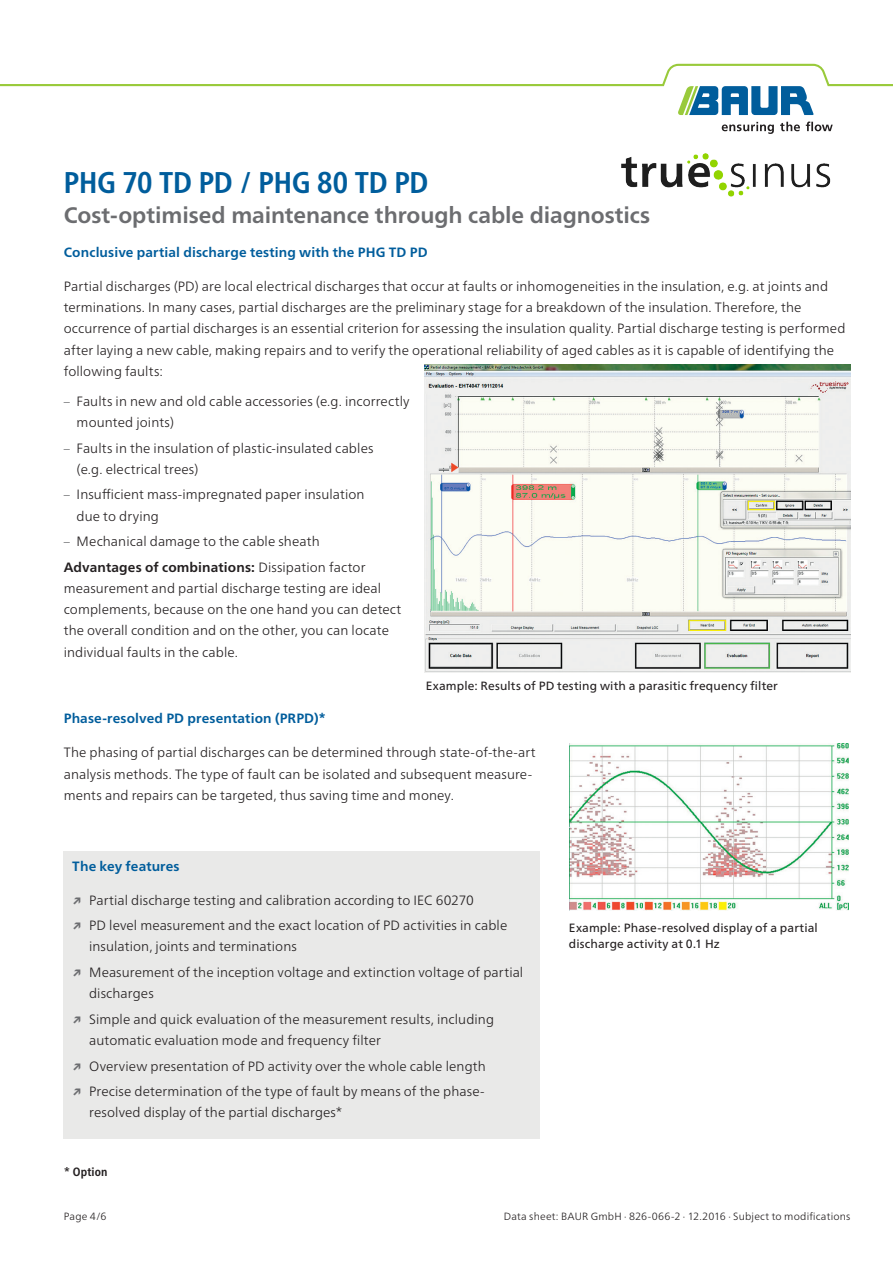
<style>
.page{position:relative;width:893px;height:1263px;background:#fff}
.page>*{position:absolute;margin:0;border:0;box-sizing:border-box;transform-origin:0 0}
.DB_-_Titel_Produktna{font:700 condensed 30px "Frutiger Neue LTW1 G";letter-spacing:-.01em;color:#005d9c}
.DB_-_Titel_Produktbe{font:700 22.5px "Frutiger Neue LTW1 G";letter-spacing:-.005em;color:#6c6d70}
.DB___Fließtext{font:300 13.5px/21.3px "Frutiger Neue LTW1 G";letter-spacing:.005em;color:#231f20}
.DB_-_Condensed_Übers{font:700 13.5px "Frutiger Neue LTW1 G";letter-spacing:.01em;color:#005d9c}
.Text_Legende_zentrie{font:12px/16.5px "Frutiger Neue LTW1 G";letter-spacing:.015em;color:#231f20}
.Text_Legende{font:12px "Frutiger Neue LTW1 G";letter-spacing:.015em;color:#231f20}
.DB_-_Fußnote{font:700 condensed 12px "Frutiger Neue LTW1 G";letter-spacing:.015em;color:#231f20}
.DB_-_Fußnote_rechtsb{font:300 10.5px "Frutiger Neue LTW1 G";letter-spacing:.015em;color:#231f20}
.DB_-_Fußnote-2{font:300 10.5px "Frutiger Neue LTW1 G";color:#231f20}
.s1{font-stretch:condensed;color:#6c6d70}
.s2{font-weight:700}
.s3{font-weight:700;color:#6c6d70}
</style>
<div class="page">
<svg style="left:722px;top:122px;width:52px;height:12px"></svg>
<svg style="left:780px;top:122px;width:20px;height:9px"></svg>
<svg style="left:806px;top:122px;width:27px;height:9px"></svg>
<svg style="left:0;top:64px;width:893px;height:51px"></svg>
<img style="left:569px;top:744px;width:279px;height:166px">
<div style="left:64px;top:852px;width:476px;height:287px;background:#e9e9e8"></div>
<img style="left:425px;top:365px;width:426px;height:307px">
<div style="left:781px;top:383px;width:27px;height:12px;background:#edeeee"></div>
<img style="left:621px;top:153px;width:210px;height:44px">
<p class="DB_-_Titel_Produktna" style="left:64px;top:160px;width:366px">PHG 70 TD PD / PHG 80 TD PD</p>
<p class="DB_-_Titel_Produktbe" style="left:64px;top:199px;width:588px">Cost-optimised maintenance through cable diagnostics</p>
<p class="DB_-_Condensed_Übers" style="left:64px;top:242px;width:365px">Conclusive partial discharge testing with the PHG TD PD</p>
<p class="DB___Fließtext" style="left:64px;top:275px;width:783px">Partial discharges (PD) are local electrical discharges that occur at faults or inhomogeneities in the insulation, e.g. at joints and terminations. In many cases, partial discharges are the preliminary stage for a breakdown of the insulation. Therefore, the occurrence of partial discharges is an essential criterion for assessing the insulation quality. Partial discharge testing is performed after laying a new cable, making repairs and to verify the operational reliability of aged cables as it is capable of identifying the following faults:</p>
<p class="DB___Fließtext" style="left:77px;top:389px;width:334px;text-indent:-13px"><span class="s1">–</span> Faults in new and old cable accessories (e.g. incorrectly mounted joints)</p>
<p class="DB___Fließtext" style="left:77px;top:436px;width:298px;text-indent:-13px"><span class="s1">–</span> Faults in the insulation of plastic-insulated cables (e.g. electrical trees)</p>
<p class="DB___Fließtext" style="left:77px;top:483px;width:289px;text-indent:-13px"><span class="s1">–</span> Insufficient mass-impregnated paper insulation due to drying</p>
<p class="DB___Fließtext" style="left:64px;top:530px;width:257px"><span class="s1">–</span> Mechanical damage to the cable sheath</p>
<p class="DB___Fließtext" style="left:64px;top:555px;width:339px"><span class="s2">Advantages of combinations:</span> Dissipation factor measurement and partial discharge testing are ideal complements, because on the one hand you can detect the overall condition and on the other, you can locate individual faults in the cable.</p>
<p class="Text_Legende" style="left:426px;top:676px;width:354px">Example: Results of PD testing with a parasitic frequency filter</p>
<p class="DB_-_Condensed_Übers" style="left:64px;top:709px;width:264px">Phase-resolved PD presentation (PRPD)*</p>
<p class="DB___Fließtext" style="left:64px;top:741px;width:473px">The phasing of partial discharges can be determined through state-of-the-art analysis methods. The type of fault can be isolated and subsequent measure&shy;ments and repairs can be targeted, thus saving time and money.</p>
<p class="DB_-_Condensed_Übers" style="left:72px;top:856px;width:109px">The key features</p>
<p class="DB___Fließtext" style="left:72px;top:888px;width:403px"><span class="s3">↗</span> Partial discharge testing and calibration according to IEC 60270</p>
<p class="DB___Fließtext" style="left:89px;top:914px;width:420px;text-indent:-17px"><span class="s3">↗</span> PD level measurement and the exact location of PD activities in cable insulation, joints and terminations</p>
<p class="DB___Fließtext" style="left:89px;top:961px;width:436px;text-indent:-17px"><span class="s3">↗</span> Measurement of the inception voltage and extinction voltage of partial discharges</p>
<p class="DB___Fließtext" style="left:89px;top:1007px;width:406px;text-indent:-17px"><span class="s3">↗</span> Simple and quick evaluation of the measurement results, including automatic evaluation mode and frequency filter</p>
<p class="DB___Fließtext" style="left:72px;top:1054px;width:415px"><span class="s3">↗</span> Overview presentation of PD activity over the whole cable length</p>
<p class="DB___Fließtext" style="left:89px;top:1080px;width:397px;text-indent:-17px"><span class="s3">↗</span> Precise determination of the type of fault by means of the phase&shy;resolved display of the partial discharges*</p>
<p class="Text_Legende_zentrie" style="left:569px;top:918px;width:250px">Example: Phase-resolved display of a partial discharge activity at 0.1 Hz</p>
<p class="DB_-_Fußnote" style="left:64px;top:1163px;width:45px">* Option</p>
<p class="DB_-_Fußnote-2" style="left:64px;top:1208px;width:44px">Page 4/6</p>
<p class="DB_-_Fußnote_rechtsb" style="left:504px;top:1208px;width:348px">Data sheet: BAUR GmbH · 826-066-2 · 12.2016 · Subject to modifications</p>
</div>
